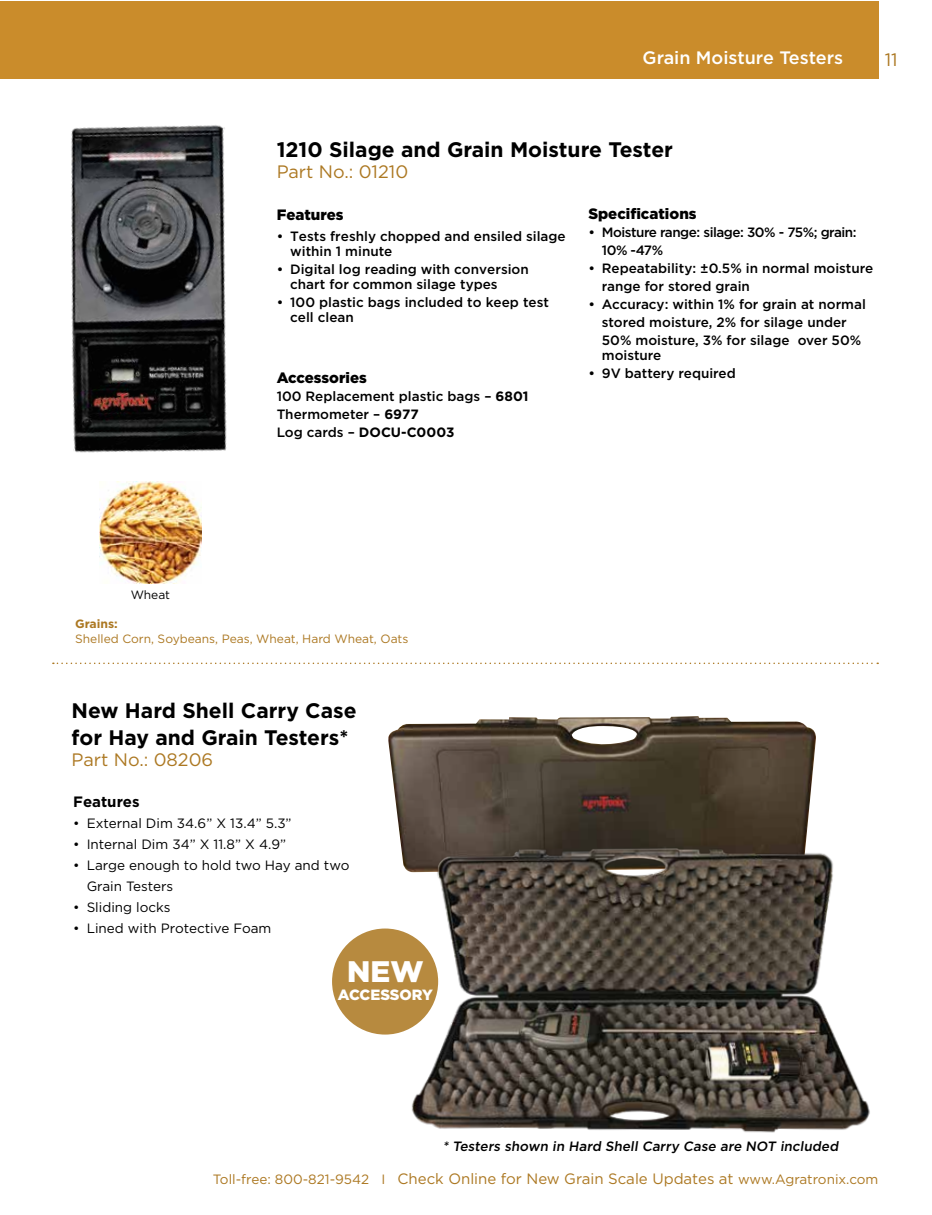
<style>
.page{position:relative;width:932px;height:1215px;background:#fff}
.page>*{position:absolute;margin:0;border:0;box-sizing:border-box;transform-origin:0 0}
.t1{font:900 29.7px "Gotham";color:#fff}
.t2{font:700 21px/27px "Gotham";color:#000}
.t3{font:18px "Gotham";color:#ac7822}
.t4{font:500 18px "Gotham";color:#fff}
.t5{font:900 15px "Gotham";color:#000}
.t6{font:700 15px "Gotham";color:#000}
.t7{font:900 14.85px "Gotham";letter-spacing:-.005em;color:#fff}
.t8{font:500 13.5px/18px "Gotham";color:#000}
.t9{font:13.5px/21px "Gotham";color:#000}
.t10{font:13.5px "Gotham";color:#ac7822}
.t11{font:500 13.5px/18px "Gotham";letter-spacing:-.035em;color:#000}
.t12{font:12px "Gotham";color:#ac7822}
.t13{font:700 12px "Gotham";color:#ac7822}
.t14{font:12px "Gotham";color:#000}
.s1{font-weight:700}
.s2{font-size:15px}
</style>
<div class="page">
<img style="left:388px;top:716px;width:428px;height:113px">
<svg style="left:53px;top:663px;width:825px;height:1px"></svg>
<img style="left:71px;top:125px;width:156px;height:328px">
<img style="left:99px;top:481px;width:102px;height:103px">
<div style="left:0;top:1px;width:878px;height:78px;background:#ca8c2b"></div>
<img style="left:399px;top:816px;width:471px;height:317px">
<div style="left:332px;top:929px;width:106px;height:106px;background:#b78a3f;border-radius:50%"></div>
<h3 class="t4" style="left:642px;top:46px;width:202px">Grain Moisture Testers</h3>
<h3 class="t3" style="left:884px;top:48px;width:14px">11</h3>
<h2 class="t2" style="left:277px;top:136px;width:398px">1210 Silage and Grain Moisture Tester</h2>
<h3 class="t3" style="left:277px;top:160px;width:133px">Part No.: 01210</h3>
<p class="t5" style="left:277px;top:204px;width:68px">Features</p>
<p class="t8" style="left:290px;top:228px;width:277px;line-height:15px;text-indent:-14px">• Tests freshly chopped and ensiled silage within 1 minute</p>
<p class="t8" style="left:290px;top:261px;width:240px;line-height:15px;text-indent:-14px">• Digital log reading with conversion chart for common silage types</p>
<p class="t8" style="left:290px;top:294px;width:260px;line-height:15px;text-indent:-14px">• 100 plastic bags included to keep test cell clean</p>
<p class="t5" style="left:277px;top:367px;width:92px">Accessories</p>
<p class="t8" style="left:277px;top:387px;width:253px">100 Replacement plastic bags – <span class="s1">6801<br></span>Thermometer – <span class="s1">6977<br></span>Log cards – <span class="s1">DOCU-C0003</span></p>
<p class="t5" style="left:588px;top:203px;width:110px">Specifications</p>
<p class="t11" style="left:602px;top:223px;width:256px;text-indent:-14px">• Moisture range: silage: 30% - 75%; grain:<br>10% -47%</p>
<p class="t8" style="left:602px;top:259px;width:273px;text-indent:-14px">• Repeatability: ±0.5% in normal moisture range for stored grain</p>
<p class="t8" style="left:602px;top:295px;width:265px;text-indent:-14px">• Accuracy: within 1% for grain at normal stored moisture, 2% for silage under<br>50% moisture, 3% for silage over 50%</p>
<p class="t8" style="left:602px;top:346px;width:61px">moisture</p>
<p class="t8" style="left:588px;top:364px;width:149px">• 9V battery required</p>
<p class="t14" style="left:131px;top:587px;width:41px">Wheat</p>
<p class="t13" style="left:75px;top:615px;width:44px">Grains:</p>
<p class="t12" style="left:75px;top:631px;width:335px">Shelled Corn, Soybeans, Peas, Wheat, Hard Wheat, Oats</p>
<h2 class="t2" style="left:72px;top:697px;width:286px">New Hard Shell Carry Case for Hay and Grain Testers*</h2>
<h3 class="t3" style="left:72px;top:748px;width:143px">Part No.: 08206</h3>
<p class="t6" style="left:73px;top:792px;width:68px">Features</p>
<p class="t9" style="left:73px;top:812px;width:220px">• External Dim 34.6” X 13.4” 5.3”</p>
<p class="t9" style="left:73px;top:833px;width:214px">• Internal Dim 34” X 11.8” X 4.9”</p>
<p class="t9" style="left:87px;top:854px;width:264px;text-indent:-14px">• Large enough to hold two Hay and two<br>Grain Testers</p>
<p class="t9" style="left:73px;top:896px;width:99px">• Sliding locks</p>
<p class="t9" style="left:73px;top:917px;width:200px">• Lined with Protective Foam</p>
<h1 class="t1" style="left:347px;top:951px;width:78px">NEW</h1>
<p class="t7" style="left:338px;top:985px;width:97px">ACCESSORY</p>
<p class="t8" style="left:442px;top:1137px;width:399px">* Testers shown in Hard Shell Carry Case are NOT included</p>
<p class="t10" style="left:213px;top:1171px;width:667px">Toll-free: 800-821-9542 I <span class="s2">Check Online for New Grain Scale Updates at</span> www.Agratronix.com</p>
</div>
